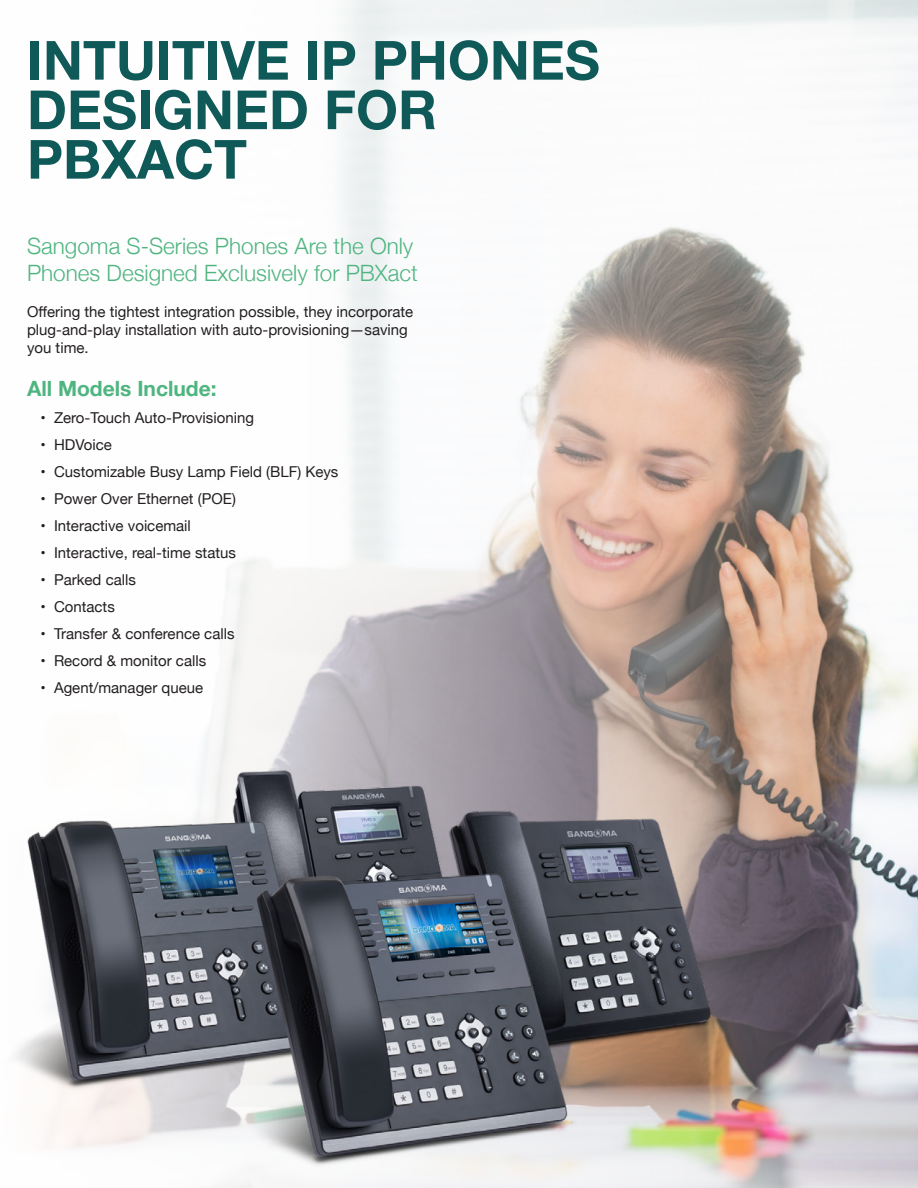
<style>
.page{position:relative;width:918px;height:1188px;background:#fff}
.page>*{position:absolute;margin:0;border:0;box-sizing:border-box;transform-origin:0 0}
.t1{font:700 54px "Helvetica Neue";color:#0f5a59}
.t2{font:300 22.5px/27px "Helvetica Neue";color:#4fb580}
.t3{font:700 21px "Helvetica Neue";color:#4fb580}
.t4{font:15px/18px "Helvetica Neue";color:#231f20}
</style>
<div class="page">
<img style="left:203px;top:0;width:715px;height:1188px">
<img style="left:15px;top:756px;width:720px;height:432px">
<p class="t1" style="left:27px;top:18px;width:574px">INTUITIVE IP PHONES</p>
<p class="t1" style="left:27px;top:68px;width:412px">DESIGNED FOR</p>
<p class="t1" style="left:27px;top:117px;width:222px">PBXACT</p>
<p class="t2" style="left:27px;top:231px;width:392px">Sangoma S-Series Phones Are the Only<br>Phones Designed Exclusively for PBXact</p>
<p class="t4" style="left:27px;top:304px;width:388px">Offering the tightest integration possible, they incorporate plug-and-play installation with auto-provisioning—saving you time.</p>
<p class="t3" style="left:27px;top:372px;width:191px">All Models Include:</p>
<p class="t4" style="left:40px;top:410px;width:215px">• Zero-Touch Auto-Provisioning</p>
<p class="t4" style="left:40px;top:437px;width:73px">• HDVoice</p>
<p class="t4" style="left:40px;top:464px;width:299px">• Customizable Busy Lamp Field (BLF) Keys</p>
<p class="t4" style="left:40px;top:491px;width:197px">• Power Over Ethernet (POE)</p>
<p class="t4" style="left:40px;top:518px;width:152px">• Interactive voicemail</p>
<p class="t4" style="left:40px;top:545px;width:197px">• Interactive, real-time status</p>
<p class="t4" style="left:40px;top:572px;width:97px">• Parked calls</p>
<p class="t4" style="left:40px;top:599px;width:76px">• Contacts</p>
<p class="t4" style="left:40px;top:626px;width:196px">• Transfer &amp; conference calls</p>
<p class="t4" style="left:40px;top:653px;width:167px">• Record &amp; monitor calls</p>
<p class="t4" style="left:40px;top:680px;width:164px">• Agent/manager queue</p>
</div>
